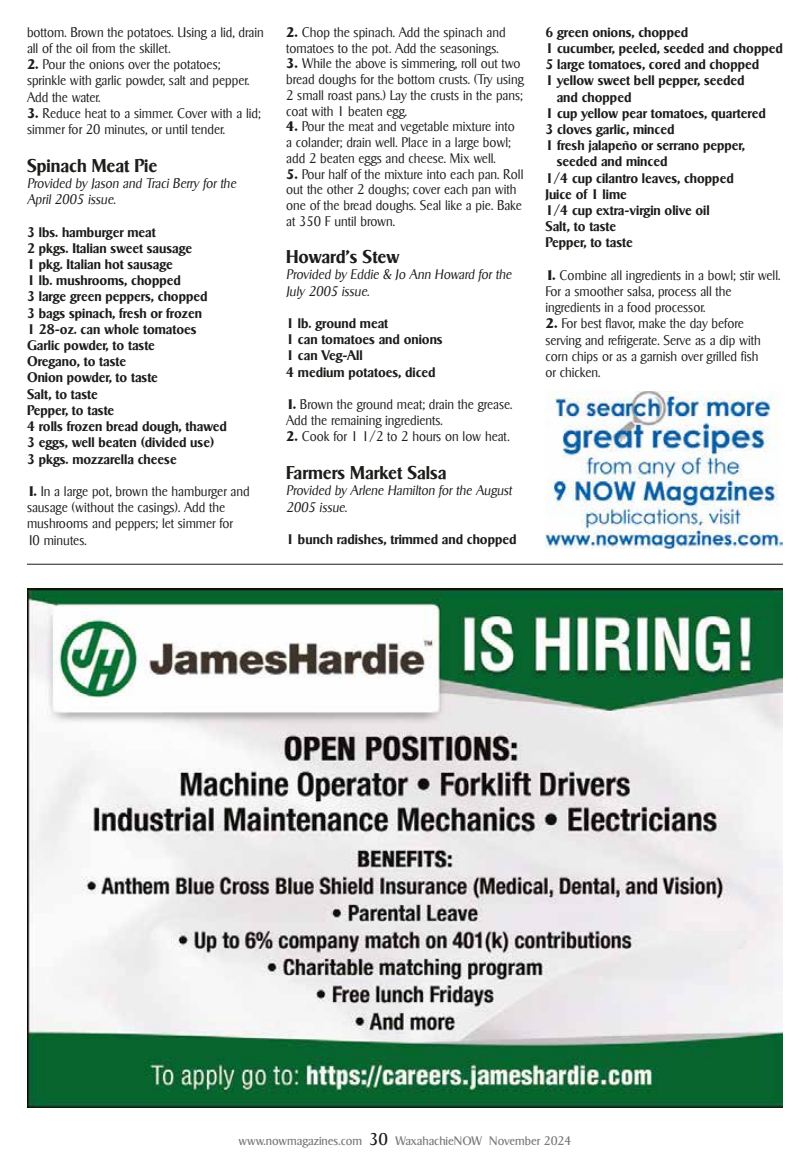
<style>
.page{position:relative;width:810px;height:1175px;background:#fff}
.page>*{position:absolute;margin:0;border:0;box-sizing:border-box;transform-origin:0 0}
.t1{font:700 18px "Sigvar Serial";color:#1d1d1b;scale:.96 1}
.t2{font:300 13.5px/16.2px "Sigvar Serial";color:#1d1d1b;scale:.96 1}
.t3{font:700 13.5px/16.2px "Sigvar Serial";color:#1d1d1b;scale:.96 1}
.t4{font:italic 300 13.5px/16.2px "Sigvar Serial";color:#1d1d1b;scale:.96 1}
.t5{font:12px "Sigvar Serial";color:#7c7b7b}
.s1{font-weight:800}
.s2{font-size:16.5px;color:#1d1d1b}
</style>
<div class="page">
<hr style="left:27px;top:564px;width:756px;height:1px;background:#1d1d1b">
<img style="left:545px;top:391px;width:238px;height:157px">
<img style="left:27px;top:589px;width:756px;height:518px">
<p class="t2" style="left:27px;top:24px;width:248px">bottom. Brown the potatoes. Using a lid, drain all of the oil from the skillet.</p>
<p class="t2" style="left:27px;top:56px;width:233px"><span class="s1">2.</span> Pour the onions over the potatoes; sprinkle with garlic powder, salt and pepper.<br>Add the water.</p>
<p class="t2" style="left:27px;top:105px;width:245px"><span class="s1">3.</span> Reduce heat to a simmer. Cover with a lid; simmer for 20 minutes, or until tender.</p>
<h1 class="t1" style="left:27px;top:154px;width:137px">Spinach Meat Pie</h1>
<p class="t4" style="left:27px;top:175px;width:219px">Provided by Jason and Traci Berry for the<br>April 2005 issue.</p>
<p class="t3" style="left:27px;top:224px;width:210px">3 lbs. hamburger meat<br>2 pkgs. Italian sweet sausage<br>1 pkg. Italian hot sausage<br>1 lb. mushrooms, chopped<br>3 large green peppers, chopped<br>3 bags spinach, fresh or frozen<br>1 28-oz. can whole tomatoes<br>Garlic powder, to taste<br>Oregano, to taste<br>Onion powder, to taste<br>Salt, to taste<br>Pepper, to taste<br>4 rolls frozen bread dough, thawed<br>3 eggs, well beaten (divided use)<br>3 pkgs. mozzarella cheese</p>
<p class="t2" style="left:27px;top:483px;width:234px"><span class="s1">1.</span> In a large pot, brown the hamburger and sausage (without the casings). Add the mushrooms and peppers; let simmer for<br>10 minutes.</p>
<p class="t2" style="left:286px;top:24px;width:230px;line-height:15.8px"><span class="s1">2.</span> Chop the spinach. Add the spinach and tomatoes to the pot. Add the seasonings.</p>
<p class="t2" style="left:286px;top:56px;width:249px;line-height:15.8px"><span class="s1">3.</span> While the above is simmering, roll out two bread doughs for the bottom crusts. (Try using 2 small roast pans.) Lay the crusts in the pans; coat with 1 beaten egg.</p>
<p class="t2" style="left:286px;top:119px;width:240px;line-height:15.8px"><span class="s1">4.</span> Pour the meat and vegetable mixture into a colander; drain well. Place in a large bowl; add 2 beaten eggs and cheese. Mix well.</p>
<p class="t2" style="left:286px;top:166px;width:249px;line-height:15.8px"><span class="s1">5.</span> Pour half of the mixture into each pan. Roll out the other 2 doughs; cover each pan with one of the bread doughs. Seal like a pie. Bake at 350 F until brown.</p>
<h1 class="t1" style="left:286px;top:246px;width:120px">Howard’s Stew</h1>
<p class="t4" style="left:286px;top:266px;width:236px">Provided by Eddie &amp; Jo Ann Howard for the<br>July 2005 issue.</p>
<p class="t3" style="left:286px;top:315px;width:165px">1 lb. ground meat<br>1 can tomatoes and onions<br>1 can Veg-All<br>4 medium potatoes, diced</p>
<p class="t2" style="left:286px;top:396px;width:237px"><span class="s1">1.</span> Brown the ground meat; drain the grease.<br>Add the remaining ingredients.</p>
<p class="t2" style="left:286px;top:428px;width:234px"><span class="s1">2.</span> Cook for 1 1/2 to 2 hours on low heat.</p>
<h1 class="t1" style="left:286px;top:462px;width:169px">Farmers Market Salsa</h1>
<p class="t4" style="left:286px;top:482px;width:236px">Provided by Arlene Hamilton for the August<br>2005 issue.</p>
<p class="t3" style="left:286px;top:531px;width:242px">1 bunch radishes, trimmed and chopped</p>
<p class="t3" style="left:545px;top:24px;width:150px">6 green onions, chopped</p>
<p class="t3" style="left:545px;top:40px;width:249px">1 cucumber, peeled, seeded and chopped</p>
<p class="t3" style="left:545px;top:56px;width:224px">5 large tomatoes, cored and chopped</p>
<p class="t3" style="left:545px;top:72px;width:209px">1 yellow sweet bell pepper, seeded</p>
<p class="t3" style="left:557px;top:89px;width:79px">and chopped</p>
<p class="t3" style="left:545px;top:105px;width:231px">1 cup yellow pear tomatoes, quartered</p>
<p class="t3" style="left:545px;top:121px;width:136px">3 cloves garlic, minced</p>
<p class="t3" style="left:545px;top:137px;width:209px">1 fresh jalapeño or serrano pepper,</p>
<p class="t3" style="left:557px;top:153px;width:117px">seeded and minced</p>
<p class="t3" style="left:545px;top:170px;width:198px">1/4 cup cilantro leaves, chopped</p>
<p class="t3" style="left:545px;top:186px;width:86px">Juice of 1 lime</p>
<p class="t3" style="left:545px;top:202px;width:173px">1/4 cup extra-virgin olive oil</p>
<p class="t3" style="left:545px;top:218px;width:75px">Salt, to taste</p>
<p class="t3" style="left:545px;top:234px;width:92px">Pepper, to taste</p>
<p class="t2" style="left:545px;top:267px;width:246px"><span class="s1">1.</span> Combine all ingredients in a bowl; stir well.<br>For a smoother salsa, process all the ingredients in a food processor.</p>
<p class="t2" style="left:545px;top:315px;width:226px"><span class="s1">2.</span> For best flavor, make the day before serving and refrigerate. Serve as a dip with corn chips or as a garnish over grilled fish or chicken.</p>
<p class="t5" style="left:239px;top:1133px;width:334px">www.nowmagazines.com <span class="s2">30</span> WaxahachieNOW November 2024</p>
</div>
